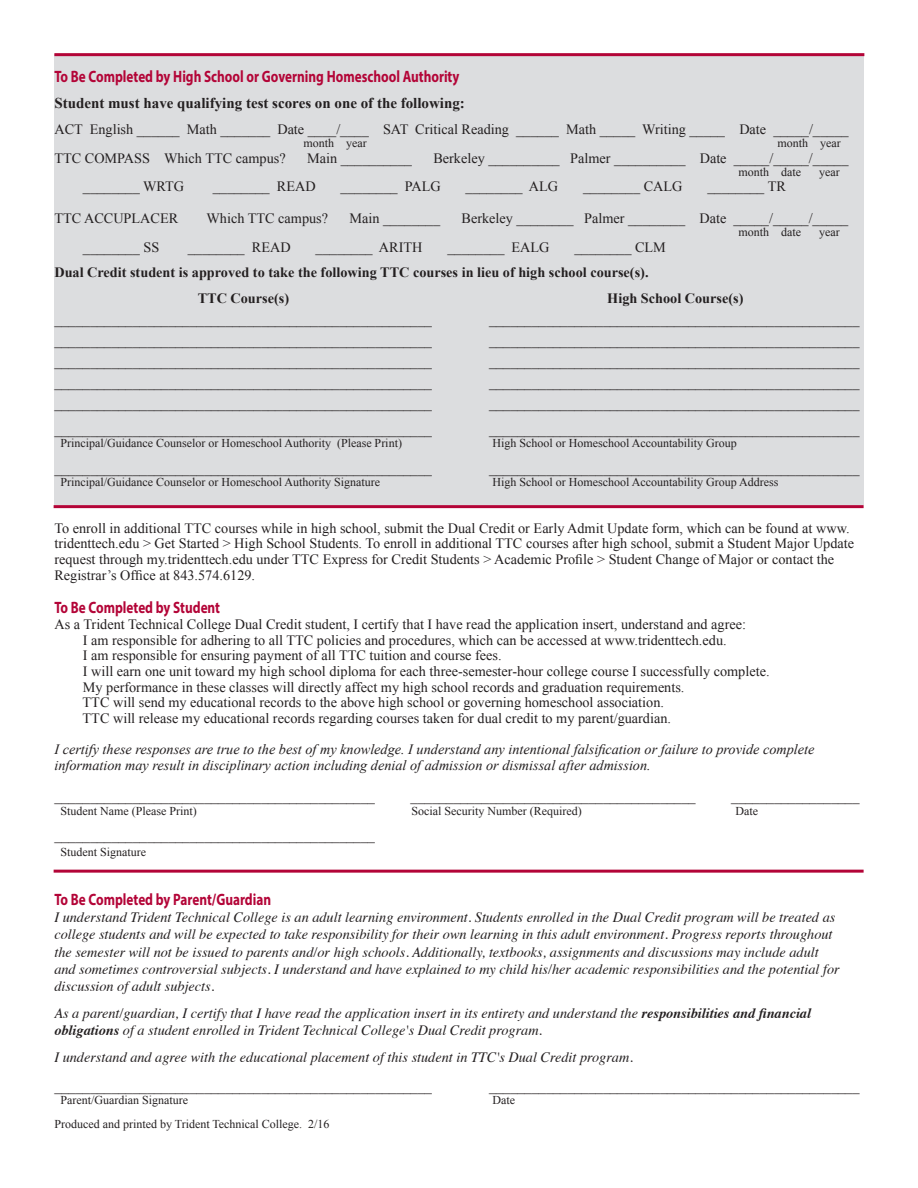
<style>
.page{position:relative;width:918px;height:1188px;background:#fff}
.page>*{position:absolute;margin:0;border:0;box-sizing:border-box;transform-origin:0 0}
.t1{font:700 16.5px "Myriad Pro";color:#b30437;scale:.8 1}
.t2{font:700 15px "Times New Roman";color:#231f20}
.t3{font:14.25px/15.8px "Times New Roman";color:#231f20}
.t4{font:italic 14.25px/17.1px "Times";color:#231f20}
.t5{font:italic 14.25px/15.6px "Times New Roman";color:#231f20}
.t6{font:700 14.25px "Times New Roman";color:#231f20}
.t7{font:12px "Times New Roman";color:#231f20}
.s1{font-weight:700}
</style>
<div class="page">
<div style="left:54px;top:55px;width:810px;height:450px;background:#dcdddf"></div>
<hr style="left:54px;top:505px;width:810px;height:3px;background:#b30437">
<hr style="left:54px;top:870px;width:810px;height:3px;background:#b30437">
<hr style="left:54px;top:53px;width:810px;height:3px;background:#b30437">
<p class="t1" style="left:54px;top:65px;width:508px">To Be Completed by High School or Governing Homeschool Authority</p>
<p class="t2" style="left:54px;top:93px;width:412px">Student must have qualifying test scores on one of the following:</p>
<p class="t3" style="left:54px;top:121px;width:796px">ACT English ______ Math _______ Date ____/____ SAT Critical Reading ______ Math _____ Writing _____ Date _____/_____</p>
<p class="t7" style="left:303px;top:135px;width:65px">month year</p>
<p class="t7" style="left:777px;top:135px;width:65px">month year</p>
<p class="t3" style="left:54px;top:150px;width:233px">TTC COMPASS Which TTC campus?</p>
<p class="t3" style="left:307px;top:150px;width:106px">Main __________</p>
<p class="t3" style="left:433px;top:150px;width:417px">Berkeley __________ Palmer __________ Date _____/_____/_____</p>
<p class="t7" style="left:738px;top:164px;width:64px">month date</p>
<p class="t7" style="left:819px;top:164px;width:22px">year</p>
<p class="t3" style="left:83px;top:179px;width:103px">________ WRTG</p>
<p class="t3" style="left:213px;top:179px;width:104px">________ READ</p>
<p class="t3" style="left:341px;top:179px;width:102px">________ PALG</p>
<p class="t3" style="left:466px;top:179px;width:94px">________ ALG</p>
<p class="t3" style="left:583px;top:179px;width:101px">________ CALG</p>
<p class="t3" style="left:707px;top:179px;width:80px">________ TR</p>
<p class="t3" style="left:54px;top:210px;width:125px">TTC ACCUPLACER</p>
<p class="t3" style="left:207px;top:210px;width:123px">Which TTC campus?</p>
<p class="t3" style="left:350px;top:210px;width:92px">Main ________</p>
<p class="t3" style="left:462px;top:210px;width:388px">Berkeley ________ Palmer ________ Date _____/_____/_____</p>
<p class="t7" style="left:738px;top:224px;width:64px">month date</p>
<p class="t7" style="left:819px;top:224px;width:22px">year</p>
<p class="t3" style="left:83px;top:239px;width:78px">________ SS</p>
<p class="t3" style="left:188px;top:239px;width:104px">________ READ</p>
<p class="t3" style="left:316px;top:239px;width:108px">________ ARITH</p>
<p class="t3" style="left:447px;top:239px;width:104px">________ EALG</p>
<p class="t3" style="left:575px;top:239px;width:93px">________ CLM</p>
<p class="t6" style="left:54px;top:263px;width:596px">Dual Credit student is approved to take the following TTC courses in lieu of high school course(s).</p>
<p class="t6" style="left:198px;top:288px;width:93px">TTC Course(s)</p>
<p class="t6" style="left:607px;top:288px;width:138px">High School Course(s)</p>
<p class="t3" style="left:54px;top:311px;width:379px">_____________________________________________________</p>
<p class="t3" style="left:489px;top:311px;width:372px">____________________________________________________</p>
<p class="t3" style="left:54px;top:332px;width:379px">_____________________________________________________</p>
<p class="t3" style="left:489px;top:332px;width:372px">____________________________________________________</p>
<p class="t3" style="left:54px;top:353px;width:379px">_____________________________________________________</p>
<p class="t3" style="left:489px;top:353px;width:372px">____________________________________________________</p>
<p class="t3" style="left:54px;top:374px;width:379px">_____________________________________________________</p>
<p class="t3" style="left:489px;top:374px;width:372px">____________________________________________________</p>
<p class="t3" style="left:54px;top:395px;width:379px">_____________________________________________________</p>
<p class="t3" style="left:489px;top:395px;width:372px">____________________________________________________</p>
<p class="t3" style="left:54px;top:421px;width:379px">_____________________________________________________</p>
<p class="t3" style="left:489px;top:421px;width:372px">____________________________________________________</p>
<p class="t7" style="left:60px;top:435px;width:343px">Principal/Guidance Counselor or Homeschool Authority (Please Print)</p>
<p class="t7" style="left:492px;top:435px;width:246px">High School or Homeschool Accountability Group</p>
<p class="t3" style="left:54px;top:460px;width:379px">_____________________________________________________</p>
<p class="t3" style="left:489px;top:460px;width:372px">____________________________________________________</p>
<p class="t7" style="left:60px;top:474px;width:321px">Principal/Guidance Counselor or Homeschool Authority Signature</p>
<p class="t7" style="left:492px;top:474px;width:287px">High School or Homeschool Accountability Group Address</p>
<p class="t3" style="left:54px;top:520px;width:801px">To enroll in additional TTC courses while in high school, submit the Dual Credit or Early Admit Update form, which can be found at www. tridenttech.edu &gt; Get Started &gt; High School Students. To enroll in additional TTC courses after high school, submit a Student Major Update request through my.tridenttech.edu under TTC Express for Credit Students &gt; Academic Profile &gt; Student Change of Major or contact the Registrar’s Office at 843.574.6129.</p>
<p class="t1" style="left:54px;top:597px;width:209px">To Be Completed by Student</p>
<p class="t3" style="left:54px;top:616px;width:693px">As a Trident Technical College Dual Credit student, I certify that I have read the application insert, understand and agree:</p>
<p class="t3" style="left:83px;top:632px;width:645px">I am responsible for adhering to all TTC policies and procedures, which can be accessed at www.tridenttech.edu.</p>
<p class="t3" style="left:83px;top:647px;width:420px">I am responsible for ensuring payment of all TTC tuition and course fees.</p>
<p class="t3" style="left:83px;top:663px;width:688px">I will earn one unit toward my high school diploma for each three-semester-hour college course I successfully complete.</p>
<p class="t3" style="left:83px;top:679px;width:603px">My performance in these classes will directly affect my high school records and graduation requirements.</p>
<p class="t3" style="left:83px;top:694px;width:583px">TTC will send my educational records to the above high school or governing homeschool association.</p>
<p class="t3" style="left:83px;top:710px;width:590px">TTC will release my educational records regarding courses taken for dual credit to my parent/guardian.</p>
<p class="t5" style="left:54px;top:741px;width:762px">I certify these responses are true to the best of my knowledge. I understand any intentional falsification or failure to provide complete information may result in disciplinary action including denial of admission or dismissal after admission.</p>
<p class="t3" style="left:54px;top:788px;width:322px">_____________________________________________</p>
<p class="t3" style="left:411px;top:788px;width:286px">________________________________________</p>
<p class="t3" style="left:731px;top:788px;width:130px">__________________</p>
<p class="t7" style="left:60px;top:802px;width:138px">Student Name (Please Print)</p>
<p class="t7" style="left:411px;top:802px;width:172px">Social Security Number (Required)</p>
<p class="t7" style="left:735px;top:802px;width:24px">Date</p>
<p class="t3" style="left:54px;top:827px;width:322px">_____________________________________________</p>
<p class="t7" style="left:60px;top:844px;width:87px">Student Signature</p>
<p class="t1" style="left:54px;top:889px;width:272px">To Be Completed by Parent/Guardian</p>
<p class="t4" style="left:54px;top:908px;width:787px">I understand Trident Technical College is an adult learning environment. Students enrolled in the Dual Credit program will be treated as college students and will be expected to take responsibility for their own learning in this adult environment. Progress reports throughout the semester will not be issued to parents and/or high schools. Additionally, textbooks, assignments and discussions may include adult and sometimes controversial subjects. I understand and have explained to my child his/her academic responsibilities and the potential for discussion of adult subjects.</p>
<p class="t4" style="left:54px;top:1004px;width:758px">As a parent/guardian, I certify that I have read the application insert in its entirety and understand the <span class="s1">responsibilities and financial obligations</span> of a student enrolled in Trident Technical College's Dual Credit program.</p>
<p class="t4" style="left:54px;top:1048px;width:580px">I understand and agree with the educational placement of this student in TTC's Dual Credit program.</p>
<p class="t3" style="left:54px;top:1078px;width:379px">_____________________________________________________</p>
<p class="t3" style="left:489px;top:1078px;width:372px">____________________________________________________</p>
<p class="t7" style="left:60px;top:1092px;width:129px">Parent/Guardian Signature</p>
<p class="t7" style="left:492px;top:1092px;width:24px">Date</p>
<p class="t7" style="left:54px;top:1116px;width:277px">Produced and printed by Trident Technical College. 2/16</p>
</div>
